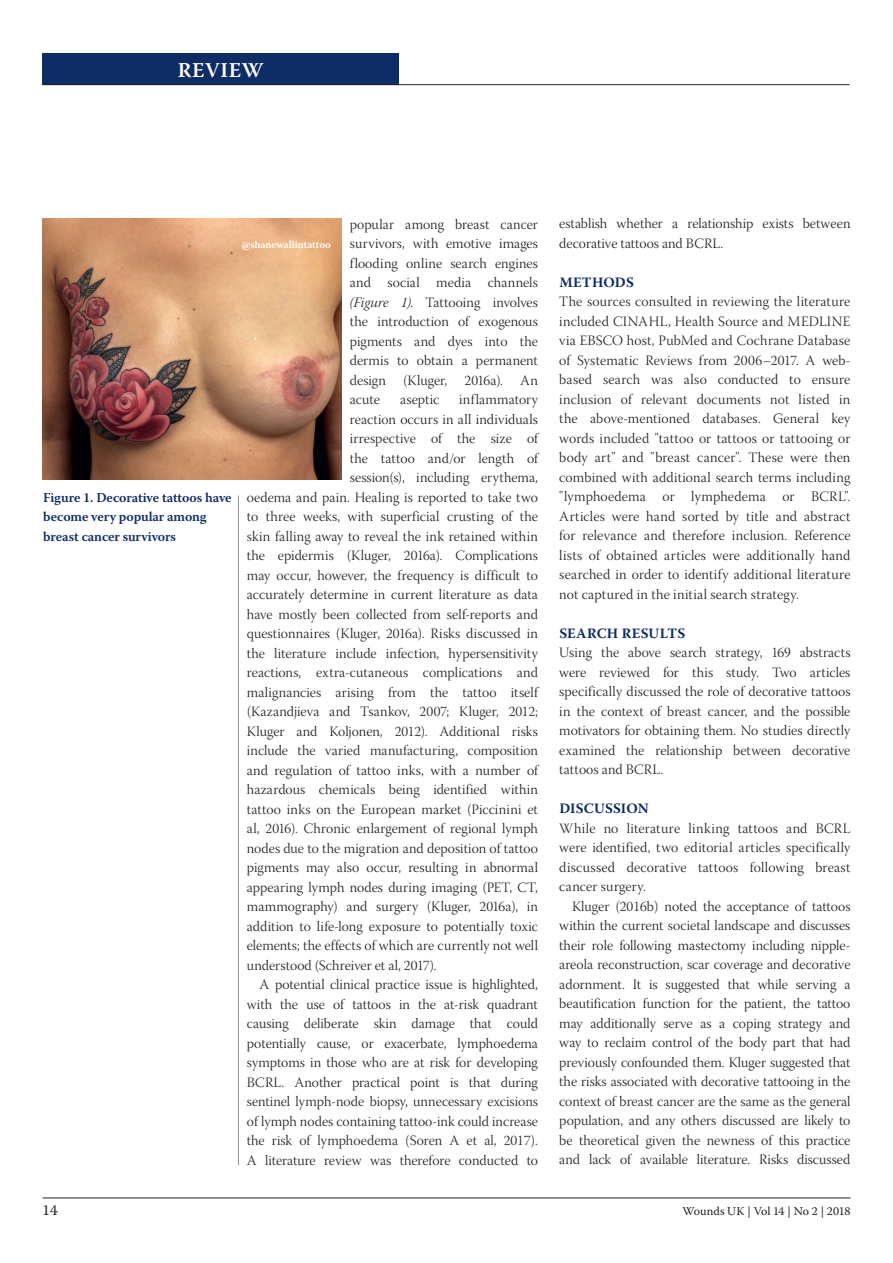
<style>
.page{position:relative;width:893px;height:1263px;background:#fff}
.page>*{position:absolute;margin:0;border:0;box-sizing:border-box;transform-origin:0 0}
.t1{font:600 21px "Warnock Pro";letter-spacing:.025em;color:#fff}
.t2{font:15px "Warnock Pro";color:#231f20}
.t3{font:14.25px/19.5px "Warnock Pro Light Subh";color:#231f20;text-align:justify}
.t4{font:700 14.25px "Warnock Pro";letter-spacing:.01em;color:#0f2d65}
.t5{font:14.25px "Warnock Pro Light Subh";letter-spacing:.02em;color:#231f20}
.t6{font:600 13.5px/19.5px "Warnock Pro";letter-spacing:-.01em;color:#0f2d65}
.t7{font:12px "Warnock Pro";letter-spacing:-.005em;color:#231f20}
.t8{font:600 10.5px "Warnock Pro";letter-spacing:-.01em;color:#fff}
.s1{font-family:"Warnock Pro Light It Subh"}
</style>
<div class="page">
<hr style="left:43px;top:1197px;width:807px;height:1px;background:#231f20">
<div style="left:43px;top:53px;width:356px;height:32px;background:#0f2d65"></div>
<hr style="left:43px;top:84px;width:806px;height:1px;background:#231f20">
<hr style="left:238px;top:495px;width:1px;height:670px;background:#939598">
<img style="left:43px;top:218px;width:298px;height:261px">
<h1 class="t1" style="left:178px;top:57px;width:87px">REVIEW</h1>
<p class="t6" style="left:43px;top:487px;width:190px">Figure 1. Decorative tattoos have become very popular among breast cancer survivors</p>
<p class="t3" style="left:350px;top:216px;width:190px">popular among breast cancer survivors, with emotive images flooding online search engines and social media channels <span class="s1">(Figure 1)</span>. Tattooing involves the introduction of exogenous pigments and dyes into the dermis to obtain a permanent design (Kluger, 2016a). An acute</p>
<p class="t8" style="left:242px;top:238px;width:91px">@shanewallintattoo</p>
<p class="t3" style="left:400px;top:391px;width:41px">aseptic</p>
<p class="t5" style="left:459px;top:392px;width:80px">inflammatory</p>
<p class="t3" style="left:350px;top:411px;width:190px">reaction occurs in all individuals</p>
<p class="t3" style="left:350px;top:430px;width:190px">irrespective of the size of</p>
<p class="t3" style="left:350px;top:450px;width:190px">the tattoo and/or length of</p>
<p class="t3" style="left:350px;top:469px;width:190px">session(s), including erythema,</p>
<p class="t3" style="left:247px;top:489px;width:293px">oedema and pain. Healing is reported to take two</p>
<p class="t3" style="left:247px;top:508px;width:293px">to three weeks, with superficial crusting of the</p>
<p class="t3" style="left:247px;top:528px;width:293px">skin falling away to reveal the ink retained within</p>
<p class="t3" style="left:247px;top:547px;width:293px">the epidermis (Kluger, 2016a). Complications</p>
<p class="t3" style="left:247px;top:567px;width:293px">may occur, however, the frequency is difficult to</p>
<p class="t3" style="left:247px;top:586px;width:293px">accurately determine in current literature as data</p>
<p class="t3" style="left:247px;top:606px;width:293px">have mostly been collected from self-reports and</p>
<p class="t3" style="left:247px;top:625px;width:293px">questionnaires (Kluger, 2016a). Risks discussed in</p>
<p class="t3" style="left:247px;top:645px;width:293px">the literature include infection, hypersensitivity</p>
<p class="t3" style="left:247px;top:664px;width:293px">reactions, extra-cutaneous complications and</p>
<p class="t3" style="left:247px;top:684px;width:293px">malignancies arising from the tattoo itself</p>
<p class="t3" style="left:247px;top:703px;width:293px">(Kazandjieva and Tsankov, 2007; Kluger, 2012;</p>
<p class="t3" style="left:247px;top:723px;width:293px">Kluger and Koljonen, 2012). Additional risks</p>
<p class="t3" style="left:247px;top:742px;width:293px">include the varied manufacturing, composition</p>
<p class="t3" style="left:247px;top:762px;width:293px">and regulation of tattoo inks, with a number of</p>
<p class="t3" style="left:247px;top:781px;width:293px">hazardous chemicals being identified within</p>
<p class="t3" style="left:247px;top:801px;width:293px">tattoo inks on the European market (Piccinini et</p>
<p class="t3" style="left:247px;top:820px;width:293px">al, 2016). Chronic enlargement of regional lymph</p>
<p class="t3" style="left:247px;top:840px;width:293px">nodes due to the migration and deposition of tattoo</p>
<p class="t3" style="left:247px;top:859px;width:293px">pigments may also occur, resulting in abnormal</p>
<p class="t3" style="left:247px;top:879px;width:293px">appearing lymph nodes during imaging (PET, CT,</p>
<p class="t3" style="left:247px;top:898px;width:293px">mammography) and surgery (Kluger, 2016a), in</p>
<p class="t3" style="left:247px;top:918px;width:293px">addition to life-long exposure to potentially toxic</p>
<p class="t3" style="left:247px;top:937px;width:293px">elements; the effects of which are currently not well</p>
<p class="t3" style="left:247px;top:957px;width:191px">understood (Schreiver et al, 2017).</p>
<p class="t3" style="left:260px;top:976px;width:280px">A potential clinical practice issue is highlighted,</p>
<p class="t3" style="left:247px;top:996px;width:293px">with the use of tattoos in the at-risk quadrant</p>
<p class="t3" style="left:247px;top:1015px;width:293px">causing deliberate skin damage that could</p>
<p class="t3" style="left:247px;top:1035px;width:293px">potentially cause, or exacerbate, lymphoedema</p>
<p class="t3" style="left:247px;top:1054px;width:293px">symptoms in those who are at risk for developing</p>
<p class="t3" style="left:247px;top:1074px;width:293px">BCRL. Another practical point is that during</p>
<p class="t3" style="left:247px;top:1093px;width:293px">sentinel lymph-node biopsy, unnecessary excisions</p>
<p class="t3" style="left:247px;top:1113px;width:293px">of lymph nodes containing tattoo-ink could increase</p>
<p class="t3" style="left:247px;top:1132px;width:293px">the risk of lymphoedema (Soren A et al, 2017).</p>
<p class="t3" style="left:247px;top:1152px;width:293px">A literature review was therefore conducted to</p>
<p class="t3" style="left:559px;top:216px;width:293px">establish whether a relationship exists between decorative tattoos and BCRL.</p>
<p class="t4" style="left:559px;top:274px;width:76px">METHODS</p>
<p class="t3" style="left:559px;top:294px;width:293px">The sources consulted in reviewing the literature included CINAHL, Health Source and MEDLINE via EBSCO host, PubMed and Cochrane Database of Systematic Reviews from 2006–2017. A web&shy;based search was also conducted to ensure inclusion of relevant documents not listed in the above-mentioned databases. General key words included "tattoo or tattoos or tattooing or body art" and "breast cancer". These were then combined with additional search terms including "lymphoedema or lymphedema or BCRL".<br>Articles were hand sorted by title and abstract for relevance and therefore inclusion. Reference lists of obtained articles were additionally hand searched in order to identify additional literature not captured in the initial search strategy.</p>
<p class="t4" style="left:559px;top:625px;width:127px">SEARCH RESULTS</p>
<p class="t3" style="left:559px;top:645px;width:293px">Using the above search strategy, 169 abstracts were reviewed for this study. Two articles specifically discussed the role of decorative tattoos in the context of breast cancer, and the possible motivators for obtaining them. No studies directly examined the relationship between decorative tattoos and BCRL.</p>
<p class="t4" style="left:559px;top:800px;width:91px">DISCUSSION</p>
<p class="t3" style="left:559px;top:820px;width:293px">While no literature linking tattoos and BCRL were identified, two editorial articles specifically discussed decorative tattoos following breast cancer surgery.</p>
<p class="t3" style="left:559px;top:898px;width:293px;text-indent:13px">Kluger (2016b) noted the acceptance of tattoos within the current societal landscape and discusses their role following mastectomy including nipple&shy;areola reconstruction, scar coverage and decorative adornment. It is suggested that while serving a beautification function for the patient, the tattoo may additionally serve as a coping strategy and way to reclaim control of the body part that had previously confounded them. Kluger suggested that the risks associated with decorative tattooing in the context of breast cancer are the same as the general population, and any others discussed are likely to be theoretical given the newness of this practice and lack of available literature. Risks discussed</p>
<p class="t2" style="left:43px;top:1201px;width:17px">14</p>
<p class="t7" style="left:682px;top:1204px;width:170px">Wounds UK | Vol 14 | No 2 | 2018</p>
</div>
